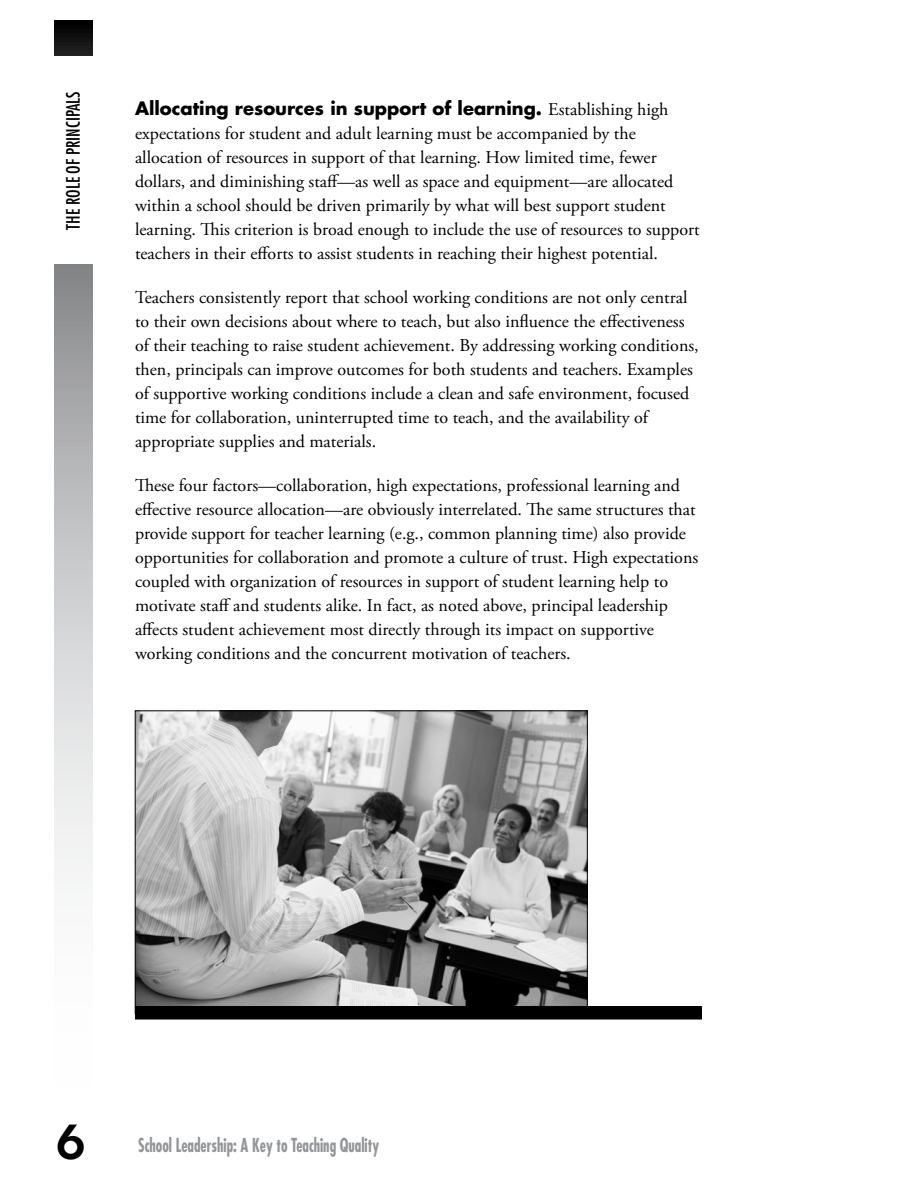
<style>
.page{position:relative;width:918px;height:1188px;background:#fff}
.page>*{position:absolute;margin:0;border:0;box-sizing:border-box;transform-origin:0 0}
.t1{font:45px "Cg Futura Maxi De";color:#000}
.t2{font:700 condensed 18.75px "Futura";color:#939598;scale:.8 1}
.t3{font:18px/24px "Adobe Garamond Pro";color:#000}
.t4{font:700 18px "Futura";color:#000}
.t5{font:condensed 18px "Futura";color:#000}
.s1{font-family:"Adobe Garamond Pro";font-weight:400}
</style>
<div class="page">
<svg style="left:55px;top:20px;width:37px;height:855px;background:#bbbcbd"></svg>
<div style="left:48px;top:56px;width:49px;height:207px;background:#fff"></div>
<img style="left:137px;top:713px;width:449px;height:293px">
<div style="left:135px;top:1006px;width:567px;height:14px;background:#000"></div>
<p class="t5" style="left:62px;top:230px;width:140px;rotate:-90deg">THE ROLE OF PRINCIPALS</p>
<p class="t4" style="left:135px;top:96px;width:535px">Allocating resources in support of learning. <span class="s1">Establishing high</span></p>
<p class="t3" style="left:135px;top:122px;width:566px">expectations for student and adult learning must be accompanied by the allocation of resources in support of that learning. How limited time, fewer dollars, and diminishing staff—as well as space and equipment—are allocated within a school should be driven primarily by what will best support student learning. This criterion is broad enough to include the use of resources to support teachers in their efforts to assist students in reaching their highest potential.</p>
<p class="t3" style="left:135px;top:286px;width:565px">Teachers consistently report that school working conditions are not only central to their own decisions about where to teach, but also influence the effectiveness of their teaching to raise student achievement. By addressing working conditions, then, principals can improve outcomes for both students and teachers. Examples of supportive working conditions include a clean and safe environment, focused time for collaboration, uninterrupted time to teach, and the availability of appropriate supplies and materials.</p>
<p class="t3" style="left:135px;top:474px;width:565px">These four factors—collaboration, high expectations, professional learning and effective resource allocation—are obviously interrelated. The same structures that provide support for teacher learning (e.g., common planning time) also provide opportunities for collaboration and promote a culture of trust. High expectations coupled with organization of resources in support of student learning help to motivate staff and students alike. In fact, as noted above, principal leadership affects student achievement most directly through its impact on supportive working conditions and the concurrent motivation of teachers.</p>
<h1 class="t1" style="left:56px;top:1114px;width:32px">6</h1>
<p class="t2" style="left:138px;top:1133px;width:303px">School Leadership: A Key to Teaching Quality</p>
</div>
